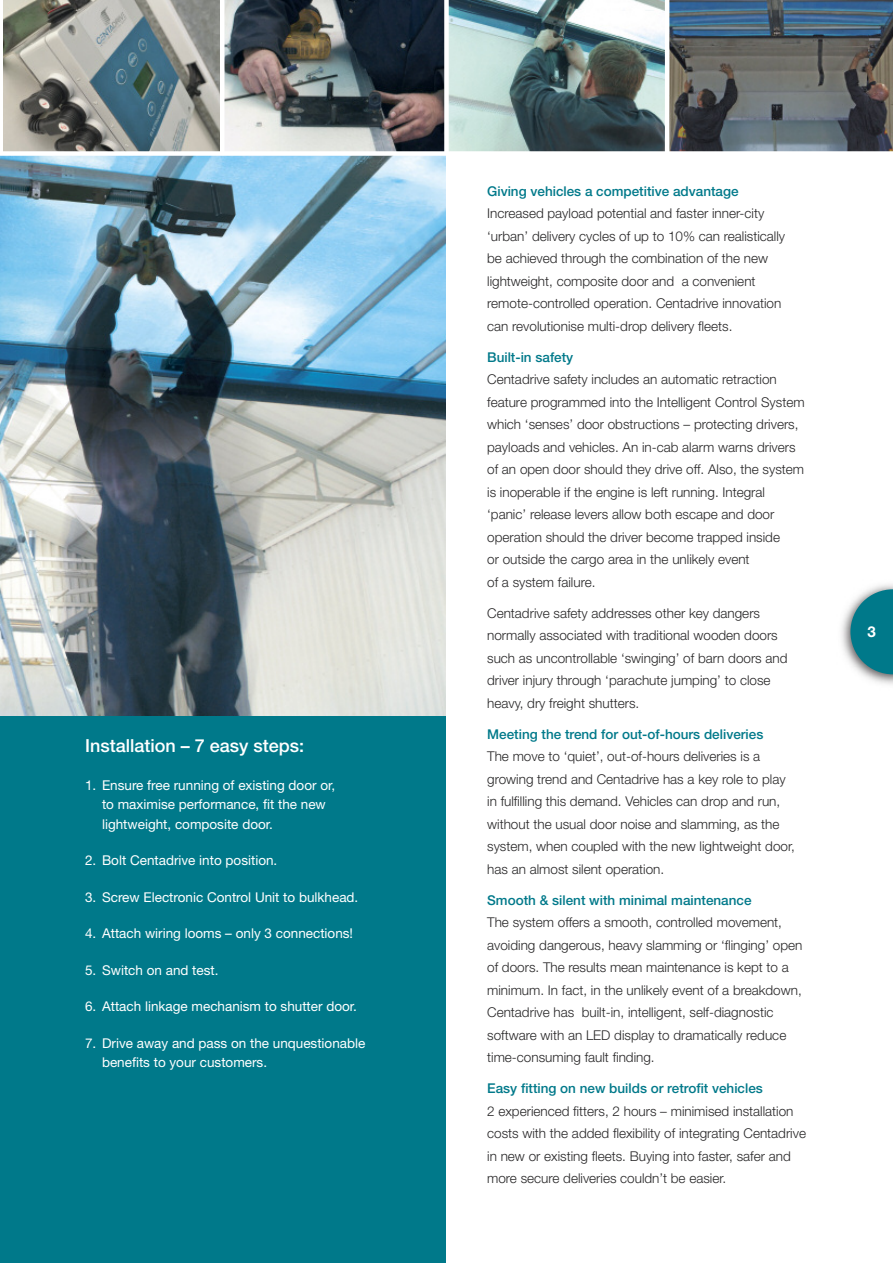
<style>
.page{position:relative;width:893px;height:1263px;background:#fff}
.page>*{position:absolute;margin:0;border:0;box-sizing:border-box;transform-origin:0 0}
.t1{font:500 18px "Helvetica Neue LT Std";color:#fff}
.t2{font:700 15px "Helvetica Neue LT Std";color:#fff}
.t3{font:300 13.5px/22.5px "Helvetica Neue LT Std";color:#272627}
.t4{font:13.5px/19.5px "Helvetica Neue LT Std";color:#fff}
.t5{font:500 13.5px "Helvetica Neue LT Std";color:#00798a}
</style>
<div class="page">
<div style="left:0;top:701px;width:445px;height:562px;background:#00798a"></div>
<img style="left:0;top:156px;width:445px;height:560px">
<img style="left:841px;top:584px;width:52px;height:101px">
<svg style="left:850px;top:589px;width:43px;height:85px;background:#2d8b98"></svg>
<img style="left:3px;top:0;width:217px;height:151px">
<img style="left:224px;top:0;width:220px;height:151px">
<img style="left:449px;top:0;width:216px;height:151px">
<img style="left:670px;top:0;width:223px;height:151px">
<h1 class="t1" style="left:85px;top:739px;width:221px">Installation – 7 easy steps:</h1>
<p class="t4" style="left:102px;top:776px;width:235px;text-indent:-17px">1. Ensure free running of existing door or, to maximise performance, fit the new lightweight, composite door.</p>
<p class="t4" style="left:85px;top:852px;width:194px">2. Bolt Centadrive into position.</p>
<p class="t4" style="left:85px;top:888px;width:275px">3. Screw Electronic Control Unit to bulkhead.</p>
<p class="t4" style="left:85px;top:925px;width:270px">4. Attach wiring looms – only 3 connections!</p>
<p class="t4" style="left:85px;top:961px;width:135px">5. Switch on and test.</p>
<p class="t4" style="left:85px;top:998px;width:273px">6. Attach linkage mechanism to shutter door.</p>
<p class="t4" style="left:102px;top:1034px;width:265px;text-indent:-17px">7. Drive away and pass on the unquestionable benefits to your customers.</p>
<p class="t5" style="left:487px;top:186px;width:253px">Giving vehicles a competitive advantage</p>
<p class="t3" style="left:487px;top:203px;width:299px">Increased payload potential and faster inner-city ‘urban’ delivery cycles of up to 10% can realistically be achieved through the combination of the new lightweight, composite door and a convenient remote-controlled operation. Centadrive innovation can revolutionise multi-drop delivery fleets.</p>
<p class="t5" style="left:487px;top:352px;width:88px">Built-in safety</p>
<p class="t3" style="left:487px;top:369px;width:319px">Centadrive safety includes an automatic retraction feature programmed into the Intelligent Control System which ‘senses’ door obstructions – protecting drivers, payloads and vehicles. An in-cab alarm warns drivers of an open door should they drive off. Also, the system is inoperable if the engine is left running. Integral ‘panic’ release levers allow both escape and door operation should the driver become trapped inside<br>or outside the cargo area in the unlikely event<br>of a system failure.</p>
<p class="t3" style="left:487px;top:603px;width:302px">Centadrive safety addresses other key dangers normally associated with traditional wooden doors such as uncontrollable ‘swinging’ of barn doors and driver injury through ‘parachute jumping’ to close heavy, dry freight shutters.</p>
<p class="t5" style="left:487px;top:729px;width:278px">Meeting the trend for out-of-hours deliveries</p>
<p class="t3" style="left:487px;top:746px;width:309px">The move to ‘quiet’, out-of-hours deliveries is a growing trend and Centadrive has a key role to play in fulfilling this demand. Vehicles can drop and run, without the usual door noise and slamming, as the system, when coupled with the new lightweight door, has an almost silent operation.</p>
<p class="t5" style="left:487px;top:895px;width:266px">Smooth &amp; silent with minimal maintenance</p>
<p class="t3" style="left:487px;top:912px;width:317px">The system offers a smooth, controlled movement, avoiding dangerous, heavy slamming or ‘flinging’ open of doors. The results mean maintenance is kept to a minimum. In fact, in the unlikely event of a breakdown, Centadrive has built-in, intelligent, self-diagnostic software with an LED display to dramatically reduce time-consuming fault finding.</p>
<p class="t5" style="left:487px;top:1083px;width:277px">Easy fitting on new builds or retrofit vehicles</p>
<p class="t3" style="left:487px;top:1101px;width:320px">2 experienced fitters, 2 hours – minimised installation costs with the added flexibility of integrating Centadrive in new or existing fleets. Buying into faster, safer and more secure deliveries couldn’t be easier.</p>
<p class="t2" style="left:867px;top:626px;width:10px">3</p>
</div>
